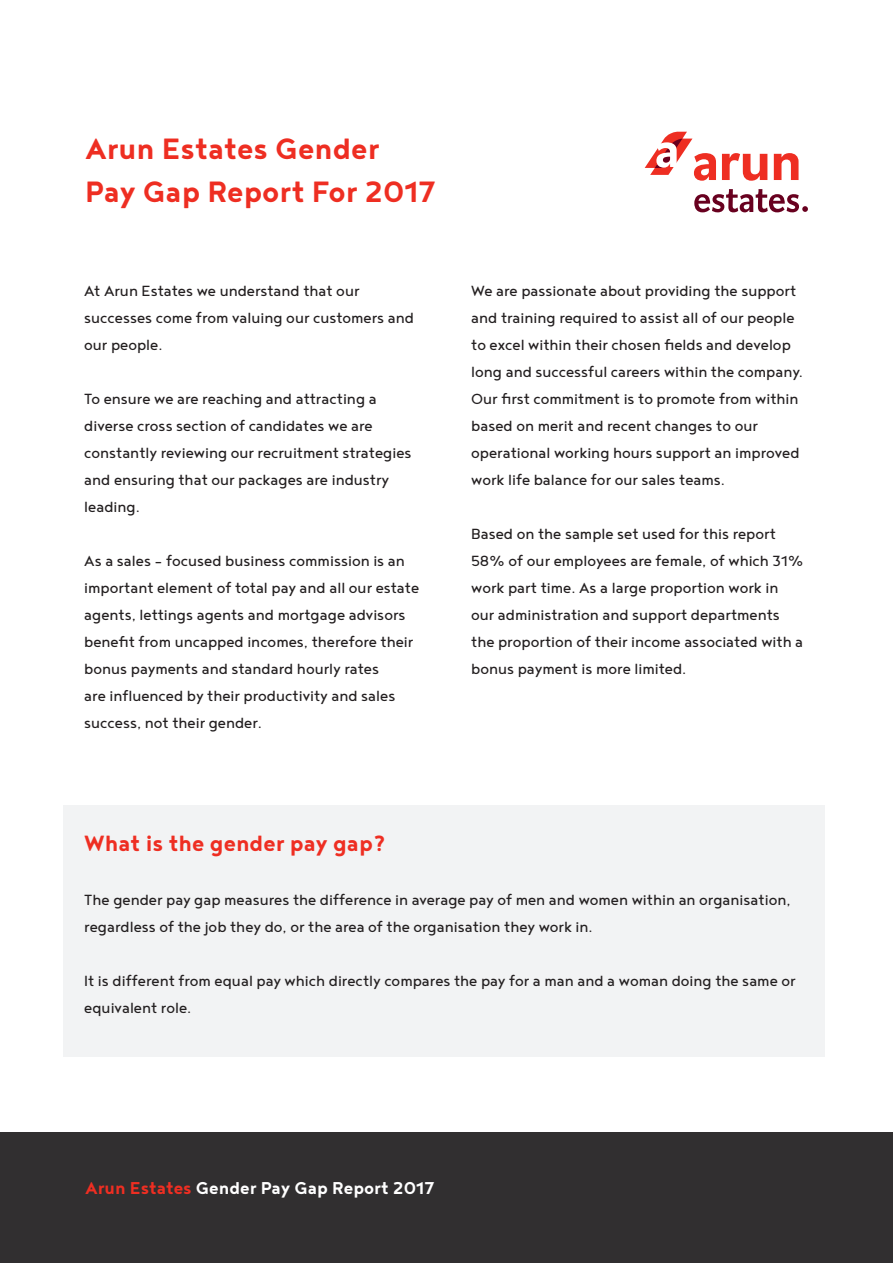
<style>
.page{position:relative;width:893px;height:1263px;background:#fff}
.page>*{position:absolute;margin:0;border:0;box-sizing:border-box;transform-origin:0 0}
.t1{font:700 36px "Noyh";color:#ee2e22}
.t2{font:700 27px "Noyh";color:#ee2e22}
.t3{font:700 21px "Noyh";color:#fff}
.t4{font:18px/27px "Noyh";color:#231f20}
.s1{color:#ee2e22}
</style>
<div class="page">
<svg style="left:722px;top:153px;width:45px;height:28px"></svg>
<svg style="left:774px;top:153px;width:24px;height:27px"></svg>
<svg style="left:694px;top:189px;width:114px;height:23px"></svg>
<svg style="left:645px;top:132px;width:71px;height:49px"></svg>
<div style="left:64px;top:805px;width:761px;height:252px;background:#f2f3f4"></div>
<div style="left:0;top:1133px;width:893px;height:130px;background:#312f30"></div>
<p class="t1" style="left:85px;top:128px;width:296px">Arun Estates Gender</p>
<p class="t1" style="left:85px;top:171px;width:352px">Pay Gap Report For 2017</p>
<p class="t4" style="left:84px;top:276px;width:331px">At Arun Estates we understand that our successes come from valuing our customers and our people.</p>
<p class="t4" style="left:84px;top:384px;width:329px">To ensure we are reaching and attracting a diverse cross section of candidates we are constantly reviewing our recruitment strategies and ensuring that our packages are industry leading.</p>
<p class="t4" style="left:84px;top:546px;width:336px">As a sales – focused business commission is an important element of total pay and all our estate agents, lettings agents and mortgage advisors benefit from uncapped incomes, therefore their bonus payments and standard hourly rates<br>are influenced by their productivity and sales success, not their gender.</p>
<p class="t4" style="left:471px;top:276px;width:333px">We are passionate about providing the support and training required to assist all of our people to excel within their chosen fields and develop long and successful careers within the company.<br>Our first commitment is to promote from within based on merit and recent changes to our operational working hours support an improved work life balance for our sales teams.</p>
<p class="t4" style="left:471px;top:519px;width:334px">Based on the sample set used for this report 58% of our employees are female, of which 31% work part time. As a large proportion work in our administration and support departments the proportion of their income associated with a bonus payment is more limited.</p>
<p class="t2" style="left:84px;top:828px;width:303px">What is the gender pay gap?</p>
<p class="t4" style="left:84px;top:886px;width:708px">The gender pay gap measures the difference in average pay of men and women within an organisation, regardless of the job they do, or the area of the organisation they work in.</p>
<p class="t4" style="left:84px;top:967px;width:713px">It is different from equal pay which directly compares the pay for a man and a woman doing the same or equivalent role.</p>
<p class="t3" style="left:85px;top:1176px;width:351px"><span class="s1">Arun Estates</span> Gender Pay Gap Report 2017</p>
</div>
